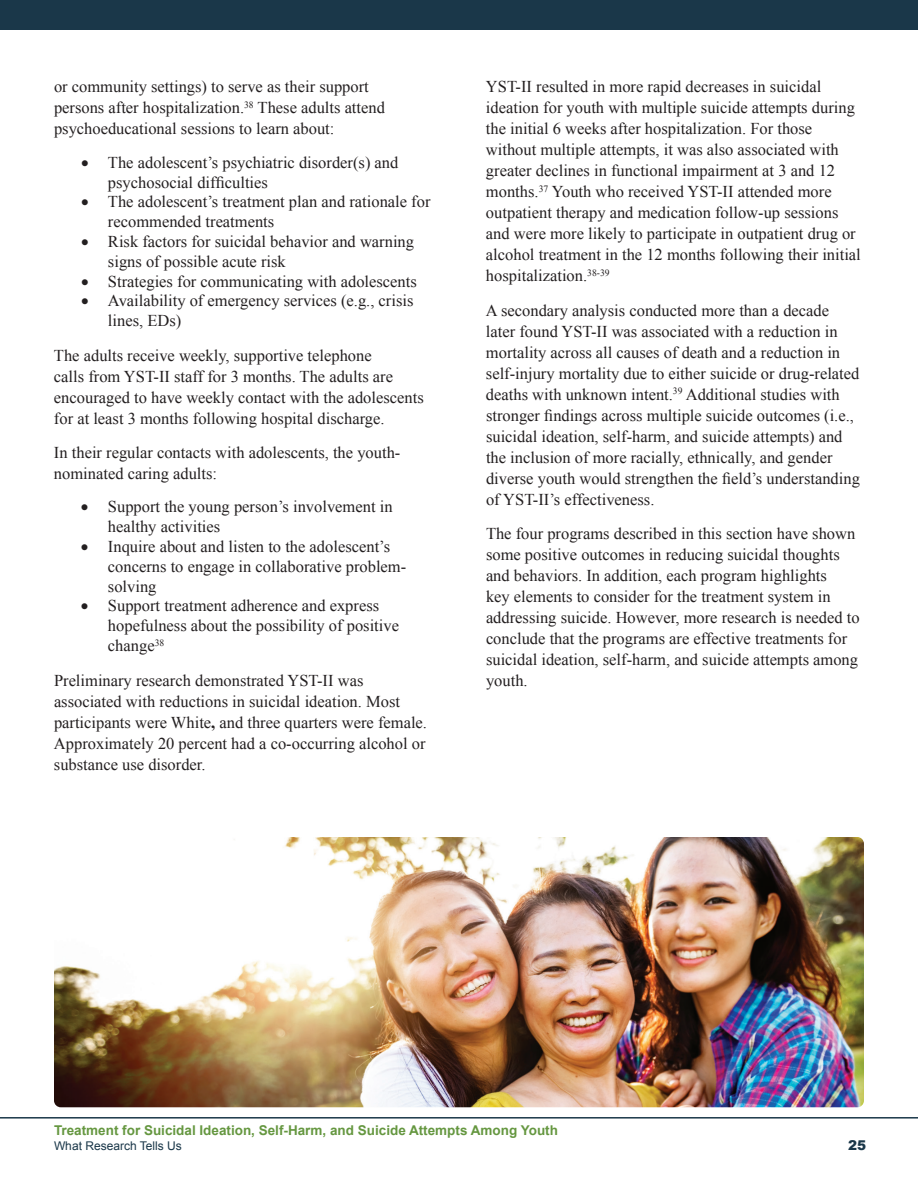
<style>
.page{position:relative;width:918px;height:1188px;background:#fff}
.page>*{position:absolute;margin:0;border:0;box-sizing:border-box;transform-origin:0 0}
.t1{font:16.5px/21px "Times New Roman";color:#231f20}
.t2{font:700 13.5px "Arial";color:#659740}
.t3{font:900 13.5px "Arial";color:#1a3749}
.t4{font:12px "Arial";color:#1a3749}
.s1{font-weight:700}
</style>
<div class="page">
<hr style="left:0;top:1117px;width:918px;height:2px;background:#1a3749">
<div style="left:0;top:0;width:918px;height:30px;background:#1a3749"></div>
<img style="left:54px;top:837px;width:810px;height:270px">
<p class="t1" style="left:54px;top:76px;width:332px">or community settings) to serve as their support persons after hospitalization.<sup>38</sup> These adults attend psychoeducational sessions to learn about:</p>
<p class="t1" style="left:108px;top:152px;width:292px;line-height:19.8px;text-indent:-27px">• The adolescent’s psychiatric disorder(s) and psychosocial difficulties</p>
<p class="t1" style="left:108px;top:192px;width:324px;line-height:19.8px;text-indent:-27px">• The adolescent’s treatment plan and rationale for recommended treatments</p>
<p class="t1" style="left:108px;top:231px;width:308px;line-height:19.8px;text-indent:-27px">• Risk factors for suicidal behavior and warning signs of possible acute risk</p>
<p class="t1" style="left:81px;top:270px;width:337px">• Strategies for communicating with adolescents</p>
<p class="t1" style="left:108px;top:291px;width:307px;line-height:19.8px;text-indent:-27px">• Availability of emergency services (e.g., crisis lines, EDs)</p>
<p class="t1" style="left:54px;top:344px;width:371px">The adults receive weekly, supportive telephone<br>calls from YST-II staff for 3 months. The adults are encouraged to have weekly contact with the adolescents for at least 3 months following hospital discharge.</p>
<p class="t1" style="left:54px;top:442px;width:348px">In their regular contacts with adolescents, the youth&shy;nominated caring adults:</p>
<p class="t1" style="left:108px;top:497px;width:286px;line-height:19.8px;text-indent:-27px">• Support the young person’s involvement in healthy activities</p>
<p class="t1" style="left:108px;top:536px;width:300px;line-height:19.8px;text-indent:-27px">• Inquire about and listen to the adolescent’s concerns to engage in collaborative problem&shy;solving</p>
<p class="t1" style="left:108px;top:596px;width:293px;line-height:19.8px;text-indent:-27px">• Support treatment adherence and express hopefulness about the possibility of positive change<sup>38</sup></p>
<p class="t1" style="left:54px;top:669px;width:375px">Preliminary research demonstrated YST-II was associated with reductions in suicidal ideation. Most participants were White<span class="s1">,</span> and three quarters were female.<br>Approximately 20 percent had a co-occurring alcohol or substance use disorder.</p>
<p class="t1" style="left:486px;top:76px;width:376px">YST-II resulted in more rapid decreases in suicidal ideation for youth with multiple suicide attempts during the initial 6 weeks after hospitalization. For those without multiple attempts, it was also associated with greater declines in functional impairment at 3 and 12 months.<sup>37</sup> Youth who received YST-II attended more outpatient therapy and medication follow-up sessions and were more likely to participate in outpatient drug or alcohol treatment in the 12 months following their initial hospitalization.<sup>38-39</sup></p>
<p class="t1" style="left:486px;top:300px;width:375px">A secondary analysis conducted more than a decade later found YST-II was associated with a reduction in mortality across all causes of death and a reduction in self-injury mortality due to either suicide or drug-related deaths with unknown intent.<sup>39</sup> Additional studies with stronger findings across multiple suicide outcomes (i.e., suicidal ideation, self-harm, and suicide attempts) and the inclusion of more racially, ethnically, and gender diverse youth would strengthen the field’s understanding of YST-II’s effectiveness.</p>
<p class="t1" style="left:486px;top:523px;width:375px">The four programs described in this section have shown some positive outcomes in reducing suicidal thoughts and behaviors. In addition, each program highlights<br>key elements to consider for the treatment system in addressing suicide. However, more research is needed to conclude that the programs are effective treatments for suicidal ideation, self-harm, and suicide attempts among youth.</p>
<p class="t2" style="left:54px;top:1121px;width:506px">Treatment for Suicidal Ideation, Self-Harm, and Suicide Attempts Among Youth</p>
<p class="t4" style="left:54px;top:1138px;width:129px">What Research Tells Us</p>
<p class="t3" style="left:848px;top:1135px;width:20px">25</p>
</div>
